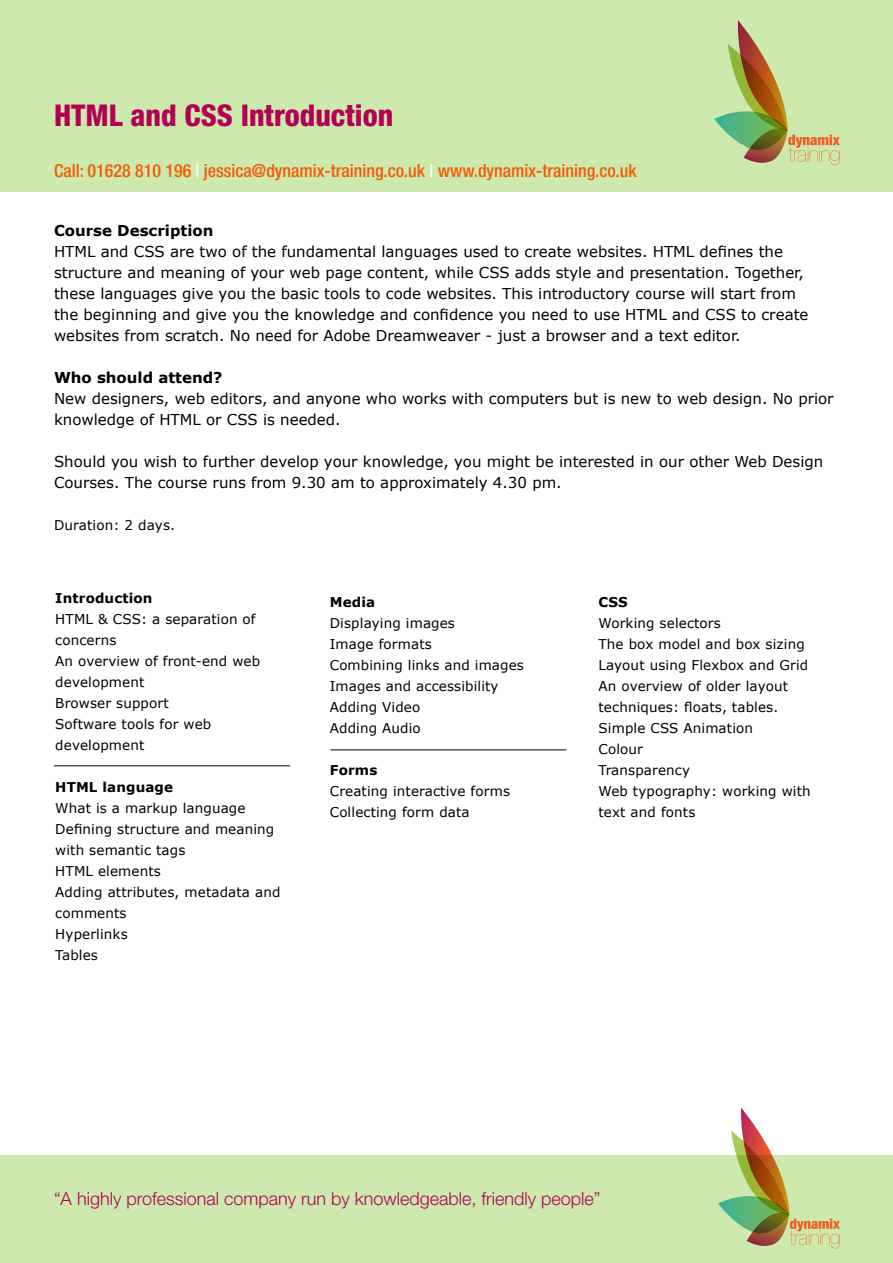
<style>
.page{position:relative;width:893px;height:1263px;background:#fff}
.page>*{position:absolute;margin:0;border:0;box-sizing:border-box;transform-origin:0 0}
.t1{font:800 condensed 30px "Helvetica Neue LT Std";color:#b30054}
.t2{font:500 condensed 18px "Helvetica Neue LT Std";color:#f25c05}
.t3{font:300 18px "Helvetica Neue LT Std";color:#b30054}
.t4{font:15px/21px "Verdana";color:#000}
.t5{font:700 15px "Verdana";color:#000}
.t6{font:13.5px/21px "Verdana";letter-spacing:.01em;color:#000}
.t7{font:700 13.5px "Verdana";letter-spacing:.01em;color:#000}
.s1{color:#fff}
</style>
<div class="page">
<hr style="left:0;top:1155px;width:1px;height:108px;background:#cee9ad">
<div style="left:1px;top:1155px;width:892px;height:108px;background:#cee9ad"></div>
<div style="left:0;top:0;width:893px;height:191px;background:#cee9ad"></div>
<svg style="left:714px;top:20px;width:126px;height:145px"></svg>
<svg style="left:718px;top:1108px;width:122px;height:140px"></svg>
<hr style="left:54px;top:765px;width:236px;height:1px;background:#000">
<hr style="left:330px;top:749px;width:236px;height:1px;background:#000">
<h1 class="t1" style="left:54px;top:97px;width:341px">HTML and CSS Introduction</h1>
<p class="t2" style="left:54px;top:160px;width:584px">Call: 01628 810 196 <span class="s1">|</span> jessica@dynamix-training.co.uk <span class="s1">|</span> www.dynamix-training.co.uk</p>
<p class="t5" style="left:54px;top:221px;width:161px">Course Description</p>
<p class="t4" style="left:54px;top:241px;width:756px">HTML and CSS are two of the fundamental languages used to create websites. HTML defines the structure and meaning of your web page content, while CSS adds style and presentation. Together, these languages give you the basic tools to code websites. This introductory course will start from the beginning and give you the knowledge and confidence you need to use HTML and CSS to create websites from scratch. No need for Adobe Dreamweaver - just a browser and a text editor.</p>
<p class="t5" style="left:54px;top:368px;width:170px">Who should attend?</p>
<p class="t4" style="left:54px;top:388px;width:781px">New designers, web editors, and anyone who works with computers but is new to web design. No prior knowledge of HTML or CSS is needed.</p>
<p class="t4" style="left:54px;top:451px;width:771px">Should you wish to further develop your knowledge, you might be interested in our other Web Design<br>Courses. The course runs from 9.30 am to approximately 4.30 pm.</p>
<p class="t6" style="left:54px;top:515px;width:123px">Duration: 2 days.</p>
<p class="t7" style="left:55px;top:589px;width:99px">Introduction</p>
<p class="t6" style="left:55px;top:609px;width:206px">HTML &amp; CSS: a separation of concerns<br>An overview of front-end web development<br>Browser support<br>Software tools for web development</p>
<p class="t7" style="left:55px;top:778px;width:119px">HTML language</p>
<p class="t6" style="left:55px;top:798px;width:227px">What is a markup language<br>Defining structure and meaning with semantic tags<br>HTML elements<br>Adding attributes, metadata and comments<br>Hyperlinks<br>Tables</p>
<p class="t7" style="left:330px;top:593px;width:47px">Media</p>
<p class="t6" style="left:330px;top:613px;width:196px">Displaying images<br>Image formats<br>Combining links and images<br>Images and accessibility<br>Adding Video<br>Adding Audio</p>
<p class="t7" style="left:330px;top:761px;width:49px">Forms</p>
<p class="t6" style="left:330px;top:781px;width:182px">Creating interactive forms<br>Collecting form data</p>
<p class="t7" style="left:598px;top:593px;width:31px">CSS</p>
<p class="t6" style="left:598px;top:613px;width:214px">Working selectors<br>The box model and box sizing<br>Layout using Flexbox and Grid<br>An overview of older layout techniques: floats, tables.<br>Simple CSS Animation<br>Colour<br>Transparency<br>Web typography: working with text and fonts</p>
<p class="t3" style="left:54px;top:1188px;width:548px">“A highly professional company run by knowledgeable, friendly people”</p>
</div>
